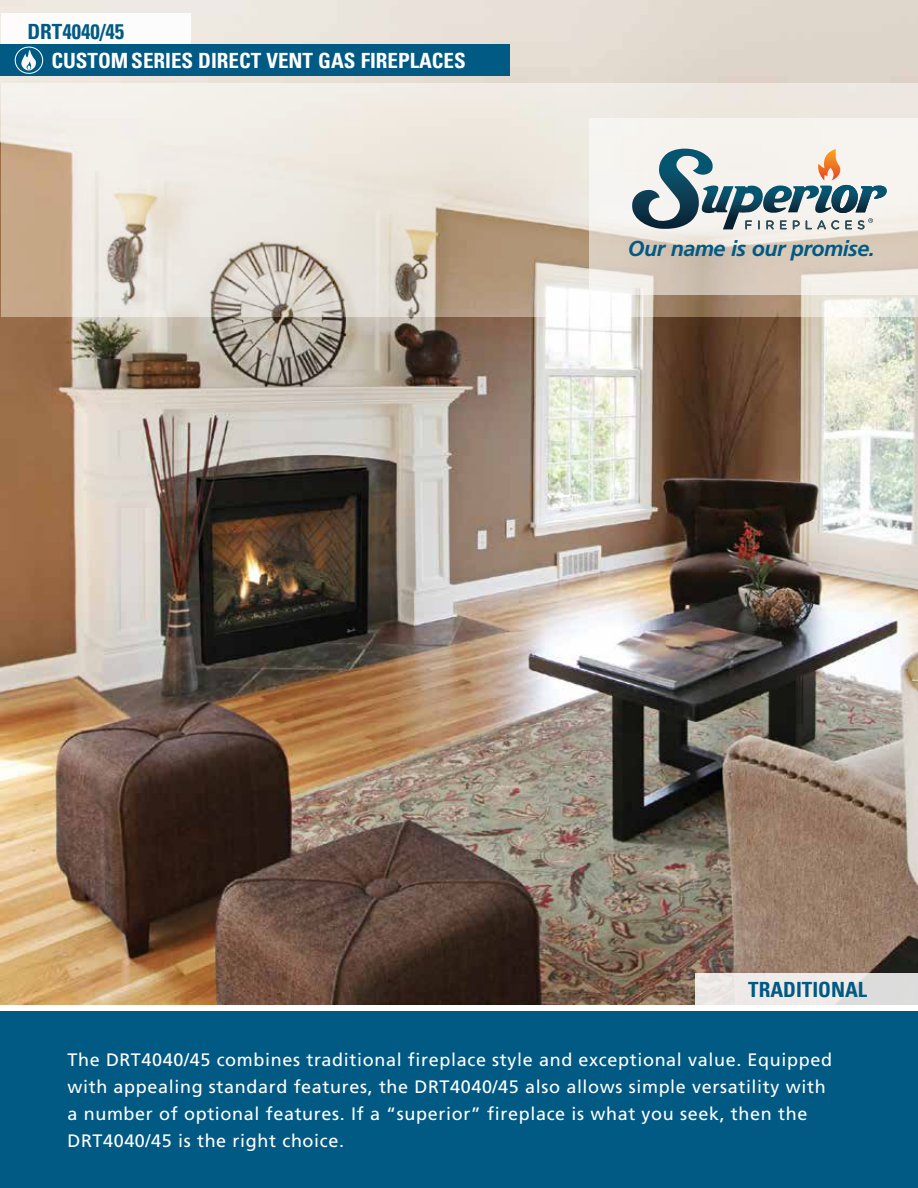
<style>
.page{position:relative;width:918px;height:1188px;background:#fff}
.page>*{position:absolute;margin:0;border:0;box-sizing:border-box;transform-origin:0 0}
.t1{font:italic 700 21.6px "Frutiger LT Std";letter-spacing:-.025em;color:#005a84}
.t2{font:21px "Univers Com 67 Bold Cond";color:#fff}
.t3{font:21px "Univers Com 67 Bold Cond";color:#005a84}
.t4{font:18px/27px "Frutiger LT Std";letter-spacing:.035em;color:#fff}
</style>
<div class="page">
<img style="left:1px;top:0;width:917px;height:1004px">
<div style="left:1px;top:13px;width:190px;height:31px;background:#fff"></div>
<svg style="left:1px;top:83px;width:917px;height:234px;background:#dfd6ca"></svg>
<div style="left:0;top:45px;width:510px;height:31px;background:#005a84"></div>
<div style="left:0;top:1011px;width:918px;height:177px;background:#005a84"></div>
<svg style="left:589px;top:119px;width:329px;height:176px;fill:#f4f0e9"></svg>
<svg style="left:632px;top:149px;width:256px;height:80px"></svg>
<svg style="left:15px;top:47px;width:28px;height:27px"></svg>
<div style="left:695px;top:974px;width:223px;height:31px;background:linear-gradient(to right,#f3edea,#dfdede)"></div>
<p class="t3" style="left:27px;top:18px;width:98px">DRT4040/45</p>
<p class="t2" style="left:51px;top:48px;width:416px">CUSTOM SERIES DIRECT VENT GAS FIREPLACES</p>
<p class="t1" style="left:628px;top:236px;width:248px">Our name is our promise.</p>
<p class="t3" style="left:748px;top:977px;width:121px">TRADITIONAL</p>
<p class="t4" style="left:68px;top:1046px;width:766px">The DRT4040/45 combines traditional fireplace style and exceptional value. Equipped with appealing standard features, the DRT4040/45 also allows simple versatility with a number of optional features. If a “superior” fireplace is what you seek, then the DRT4040/45 is the right choice.</p>
</div>
